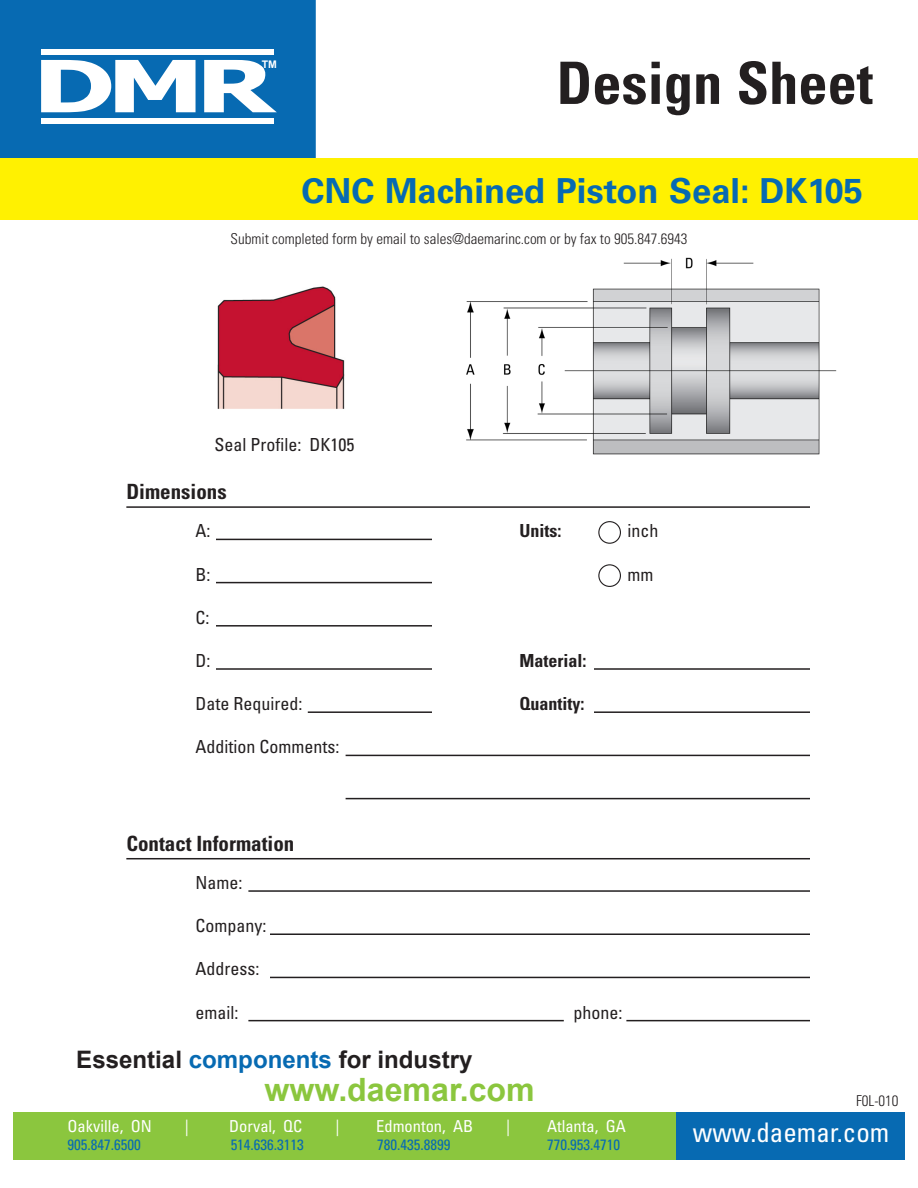
<style>
.page{position:relative;width:918px;height:1188px;background:#fff}
.page>*{position:absolute;margin:0;border:0;box-sizing:border-box;transform-origin:0 0}
.t1{font:700 72px "Tahoma";color:#fff;scale:1.5 1}
.t2{font:700 condensed 58.5px "Univers LT Std";color:#231f20}
.t3{font:700 34.5px "Univers LT Std";color:#076ab2}
.t4{font:700 32.1px "Arial";color:#8bc63e}
.t5{font:condensed 27px "Univers LT Std";color:#fff}
.t6{font:700 24.15px "Arial";color:#231f20}
.t7{font:700 condensed 21px "Univers LT Std";color:#231f20}
.t8{font:condensed 18px "Univers LT Std";color:#231f20}
.t9{font:700 condensed 18px "Univers LT Std";color:#231f20}
.t10{font:condensed 16.5px "Univers LT Std";color:#fff}
.t11{font:300 condensed 15px "Univers LT Std";color:#231f20}
.t12{font:condensed 15px "Univers LT Std";color:#076ab2}
.t13{font:700 10.5px "Arial";color:#fff}
.s1{color:#076ab2}
</style>
<div class="page">
<div style="left:0;top:0;width:316px;height:158px;background:#076ab2"></div>
<div style="left:0;top:158px;width:918px;height:61px;background:#fff101"></div>
<div style="left:42px;top:49px;width:232px;height:6px;background:#fff"></div>
<div style="left:42px;top:118px;width:232px;height:6px;background:#fff"></div>
<img style="left:217px;top:286px;width:128px;height:123px">
<img style="left:466px;top:257px;width:371px;height:198px">
<hr style="left:216px;top:539px;width:216px;height:1px;background:#231f20">
<hr style="left:346px;top:755px;width:464px;height:1px;background:#231f20">
<hr style="left:346px;top:798px;width:464px;height:1px;background:#231f20">
<hr style="left:126px;top:506px;width:684px;height:2px;background:#231f20">
<hr style="left:126px;top:858px;width:684px;height:1px;background:#231f20">
<hr style="left:248px;top:890px;width:562px;height:2px;background:#231f20">
<hr style="left:216px;top:582px;width:216px;height:1px;background:#231f20">
<hr style="left:270px;top:933px;width:540px;height:2px;background:#231f20">
<hr style="left:216px;top:625px;width:216px;height:2px;background:#231f20">
<hr style="left:270px;top:977px;width:540px;height:1px;background:#231f20">
<hr style="left:248px;top:1020px;width:316px;height:1px;background:#231f20">
<hr style="left:626px;top:1020px;width:184px;height:1px;background:#231f20">
<hr style="left:216px;top:668px;width:216px;height:2px;background:#231f20">
<hr style="left:594px;top:668px;width:216px;height:2px;background:#231f20">
<hr style="left:308px;top:711px;width:124px;height:2px;background:#231f20">
<hr style="left:594px;top:711px;width:216px;height:2px;background:#231f20">
<div style="left:598px;top:521px;width:23px;height:23px;border:1px solid #231f20;border-radius:50%"></div>
<div style="left:598px;top:564px;width:23px;height:23px;border:1px solid #231f20;border-radius:50%"></div>
<div style="left:14px;top:1112px;width:769px;height:47px;background:#8bc63e"></div>
<div style="left:676px;top:1112px;width:229px;height:47px;background:#076ab2"></div>
<p class="t1" style="left:33px;top:36px;width:162px">DMR</p>
<p class="t2" style="left:557px;top:47px;width:318px">Design Sheet</p>
<p class="t13" style="left:262px;top:57px;width:17px">TM</p>
<p class="t3" style="left:302px;top:170px;width:563px">CNC Machined Piston Seal: DK105</p>
<p class="t11" style="left:231px;top:230px;width:458px">Submit completed form by email to sales@daemarinc.com or by fax to 905.847.6943</p>
<p class="t8" style="left:215px;top:434px;width:141px">Seal Profile: DK105</p>
<p class="t7" style="left:126px;top:479px;width:102px">Dimensions</p>
<p class="t8" style="left:195px;top:520px;width:16px">A:</p>
<p class="t8" style="left:195px;top:563px;width:16px">B:</p>
<p class="t8" style="left:195px;top:606px;width:16px">C:</p>
<p class="t8" style="left:195px;top:649px;width:16px">D:</p>
<p class="t8" style="left:195px;top:692px;width:108px">Date Required:</p>
<p class="t8" style="left:195px;top:736px;width:145px">Addition Comments:</p>
<p class="t7" style="left:126px;top:831px;width:170px">Contact Information</p>
<p class="t9" style="left:519px;top:520px;width:43px">Units:</p>
<p class="t9" style="left:519px;top:649px;width:68px">Material:</p>
<p class="t9" style="left:519px;top:693px;width:66px">Quantity:</p>
<p class="t8" style="left:627px;top:520px;width:32px">inch</p>
<p class="t8" style="left:627px;top:563px;width:27px">mm</p>
<p class="t8" style="left:195px;top:871px;width:48px">Name:</p>
<p class="t8" style="left:195px;top:914px;width:72px">Company:</p>
<p class="t8" style="left:195px;top:958px;width:65px">Address:</p>
<p class="t8" style="left:195px;top:1001px;width:44px">email:</p>
<p class="t8" style="left:573px;top:1001px;width:50px">phone:</p>
<p class="t6" style="left:76px;top:1042px;width:398px">Essential <span class="s1">components</span> for industry</p>
<p class="t4" style="left:265px;top:1067px;width:272px">www.daemar.com</p>
<p class="t10" style="left:68px;top:1116px;width:86px">Oakville, ON</p>
<p class="t10" style="left:185px;top:1116px;width:6px">|</p>
<p class="t10" style="left:229px;top:1116px;width:75px">Dorval, QC</p>
<p class="t10" style="left:335px;top:1116px;width:6px">|</p>
<p class="t10" style="left:376px;top:1116px;width:99px">Edmonton, AB</p>
<p class="t10" style="left:506px;top:1116px;width:6px">|</p>
<p class="t10" style="left:547px;top:1116px;width:80px">Atlanta, GA</p>
<p class="t12" style="left:68px;top:1135px;width:75px">905.847.6500</p>
<p class="t12" style="left:231px;top:1135px;width:75px">514.636.3113</p>
<p class="t12" style="left:377px;top:1135px;width:75px">780.435.8899</p>
<p class="t12" style="left:547px;top:1135px;width:75px">770.953.4710</p>
<p class="t11" style="left:856px;top:1092px;width:44px">F0L-010</p>
<p class="t5" style="left:693px;top:1116px;width:198px">www.daemar.com</p>
</div>
